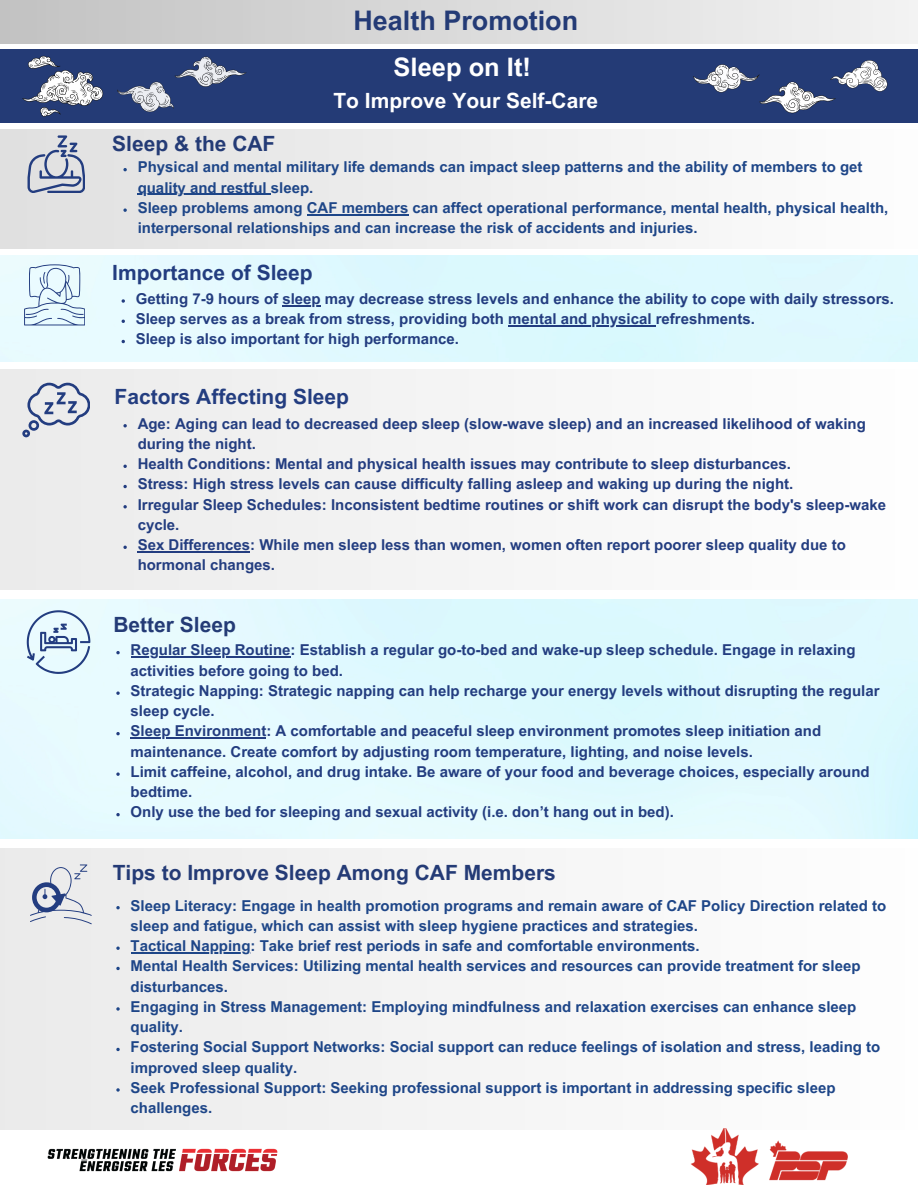
<style>
.page{position:relative;width:918px;height:1188px;background:#fff}
.page>*{position:absolute;margin:0;border:0;box-sizing:border-box;transform-origin:0 0}
.t1{font:700 27px "Arial MT Pro";color:#243b76}
.t2{font:700 25.5px "Arial MT Pro";color:#fff}
.t3{font:700 21px "Arial MT Pro";color:#243b76}
.t4{font:700 21px "Arial MT Pro";color:#233d80}
.t5{font:700 21px "Arial MT Pro";color:#fff}
.t6{font:700 15px/20.2px "Arial MT Pro";color:#233d80}
.t7{font:700 15px/20.2px "Arial MT Pro";color:#1e4688}
</style>
<div class="page">
<div style="left:0;top:600px;width:918px;height:238px;background:#e1f9fe"></div>
<img style="left:0;top:255px;width:918px;height:106px">
<div style="left:0;top:129px;width:918px;height:120px;background:linear-gradient(to right,#dededf,#fefdfd)"></div>
<svg style="left:28px;top:135px;width:57px;height:58px;background:#b1b8c9"></svg>
<div style="left:0;top:370px;width:918px;height:220px;background:#f4f4f4"></div>
<svg style="left:27px;top:610px;width:63px;height:64px;background:#c1d5e5"></svg>
<div style="left:0;top:848px;width:918px;height:282px;background:#f4f4f4"></div>
<svg style="left:30px;top:864px;width:62px;height:60px"></svg>
<svg style="left:22px;top:383px;width:68px;height:54px"></svg>
<div style="left:0;top:0;width:918px;height:44px;background:linear-gradient(to right,#c2c2c2,#f3f3f3)"></div>
<div style="left:0;top:49px;width:918px;height:74px;background:#243b76"></div>
<svg style="left:693px;top:60px;width:195px;height:53px"></svg>
<svg style="left:22px;top:56px;width:81px;height:61px"></svg>
<svg style="left:117px;top:57px;width:129px;height:55px"></svg>
<svg style="left:24px;top:264px;width:61px;height:61px;background:#ccdfeb"></svg>
<img style="left:47px;top:1148px;width:231px;height:24px">
<img style="left:691px;top:1128px;width:157px;height:57px">
<svg style="left:123px;top:424px;width:4px;height:3px"></svg>
<svg style="left:123px;top:465px;width:4px;height:3px"></svg>
<svg style="left:123px;top:485px;width:4px;height:3px"></svg>
<svg style="left:123px;top:505px;width:4px;height:3px"></svg>
<svg style="left:123px;top:546px;width:4px;height:3px"></svg>
<hr style="left:138px;top:551px;width:112px;height:1px;background:#233d80">
<svg style="left:116px;top:651px;width:4px;height:3px"></svg>
<hr style="left:131px;top:657px;width:160px;height:1px;background:#233d80">
<svg style="left:116px;top:691px;width:4px;height:4px"></svg>
<svg style="left:116px;top:732px;width:4px;height:3px"></svg>
<hr style="left:131px;top:738px;width:135px;height:1px;background:#233d80">
<svg style="left:116px;top:772px;width:4px;height:4px"></svg>
<svg style="left:116px;top:813px;width:4px;height:3px"></svg>
<svg style="left:123px;top:168px;width:4px;height:3px"></svg>
<hr style="left:138px;top:194px;width:133px;height:1px;background:#1e4688">
<svg style="left:123px;top:208px;width:4px;height:4px"></svg>
<hr style="left:307px;top:214px;width:101px;height:1px;background:#1e4688">
<svg style="left:116px;top:906px;width:4px;height:3px"></svg>
<svg style="left:116px;top:947px;width:4px;height:3px"></svg>
<hr style="left:131px;top:952px;width:120px;height:1px;background:#1e4688">
<svg style="left:116px;top:967px;width:4px;height:3px"></svg>
<svg style="left:116px;top:1007px;width:4px;height:4px"></svg>
<svg style="left:116px;top:1048px;width:4px;height:3px"></svg>
<svg style="left:116px;top:1088px;width:4px;height:4px"></svg>
<svg style="left:122px;top:299px;width:3px;height:4px"></svg>
<hr style="left:282px;top:305px;width:39px;height:1px;background:#233d80">
<hr style="left:508px;top:325px;width:148px;height:1px;background:#233d80">
<p class="t1" style="left:353px;top:10px;width:226px">Health Promotion</p>
<p class="t2" style="left:394px;top:58px;width:139px">Sleep on It!</p>
<p class="t5" style="left:333px;top:93px;width:266px">To Improve Your Self-Care</p>
<h2 class="t3" style="left:112px;top:136px;width:165px">Sleep &amp; the CAF</h2>
<p class="t7" style="left:138px;top:159px;width:726px">Physical and mental military life demands can impact sleep patterns and the ability of members to get</p>
<p class="t7" style="left:138px;top:179px;width:752px">quality and restful sleep.<br>Sleep problems among CAF members can affect operational performance, mental health, physical health,</p>
<p class="t7" style="left:138px;top:220px;width:561px">interpersonal relationships and can increase the risk of accidents and injuries.</p>
<p class="t4" style="left:112px;top:265px;width:202px">Importance of Sleep</p>
<h2 class="t6" style="left:136px;top:290px;width:760px">Getting 7-9 hours of sleep may decrease stress levels and enhance the ability to cope with daily stressors.</h2>
<p class="t6" style="left:136px;top:311px;width:621px">Sleep serves as a break from stress, providing both mental and physical refreshments.</p>
<p class="t6" style="left:136px;top:331px;width:325px">Sleep is also important for high performance.</p>
<p class="t4" style="left:115px;top:388px;width:236px">Factors Affecting Sleep</p>
<p class="t6" style="left:138px;top:415px;width:730px">Age: Aging can lead to decreased deep sleep (slow-wave sleep) and an increased likelihood of waking during the night.</p>
<p class="t6" style="left:138px;top:456px;width:655px">Health Conditions: Mental and physical health issues may contribute to sleep disturbances.</p>
<p class="t6" style="left:138px;top:476px;width:657px">Stress: High stress levels can cause difficulty falling asleep and waking up during the night.</p>
<p class="t6" style="left:138px;top:496px;width:750px">Irregular Sleep Schedules: Inconsistent bedtime routines or shift work can disrupt the body's sleep-wake cycle.</p>
<p class="t6" style="left:138px;top:537px;width:710px">Sex Differences: While men sleep less than women, women often report poorer sleep quality due to hormonal changes.</p>
<p class="t3" style="left:113px;top:617px;width:124px">Better Sleep</p>
<h2 class="t6" style="left:131px;top:642px;width:726px">Regular Sleep Routine: Establish a regular go-to-bed and wake-up sleep schedule. Engage in relaxing activities before going to bed.</h2>
<p class="t6" style="left:131px;top:682px;width:751px">Strategic Napping: Strategic napping can help recharge your energy levels without disrupting the regular sleep cycle.</p>
<p class="t6" style="left:131px;top:723px;width:692px">Sleep Environment: A comfortable and peaceful sleep environment promotes sleep initiation and maintenance. Create comfort by adjusting room temperature, lighting, and noise levels.</p>
<p class="t6" style="left:131px;top:763px;width:741px">Limit caffeine, alcohol, and drug intake. Be aware of your food and beverage choices, especially around bedtime.</p>
<p class="t6" style="left:131px;top:804px;width:545px">Only use the bed for sleeping and sexual activity (i.e. don’t hang out in bed).</p>
<p class="t3" style="left:113px;top:865px;width:445px">Tips to Improve Sleep Among CAF Members</p>
<p class="t7" style="left:131px;top:897px;width:757px">Sleep Literacy: Engage in health promotion programs and remain aware of CAF Policy Direction related to sleep and fatigue, which can assist with sleep hygiene practices and strategies.</p>
<h2 class="t7" style="left:131px;top:938px;width:571px">Tactical Napping: Take brief rest periods in safe and comfortable environments.</h2>
<p class="t7" style="left:131px;top:958px;width:731px">Mental Health Services: Utilizing mental health services and resources can provide treatment for sleep disturbances.</p>
<p class="t7" style="left:131px;top:998px;width:727px">Engaging in Stress Management: Employing mindfulness and relaxation exercises can enhance sleep quality.</p>
<p class="t7" style="left:131px;top:1039px;width:751px">Fostering Social Support Networks: Social support can reduce feelings of isolation and stress, leading to improved sleep quality.</p>
<p class="t7" style="left:131px;top:1079px;width:706px">Seek Professional Support: Seeking professional support is important in addressing specific sleep challenges.</p>
</div>
